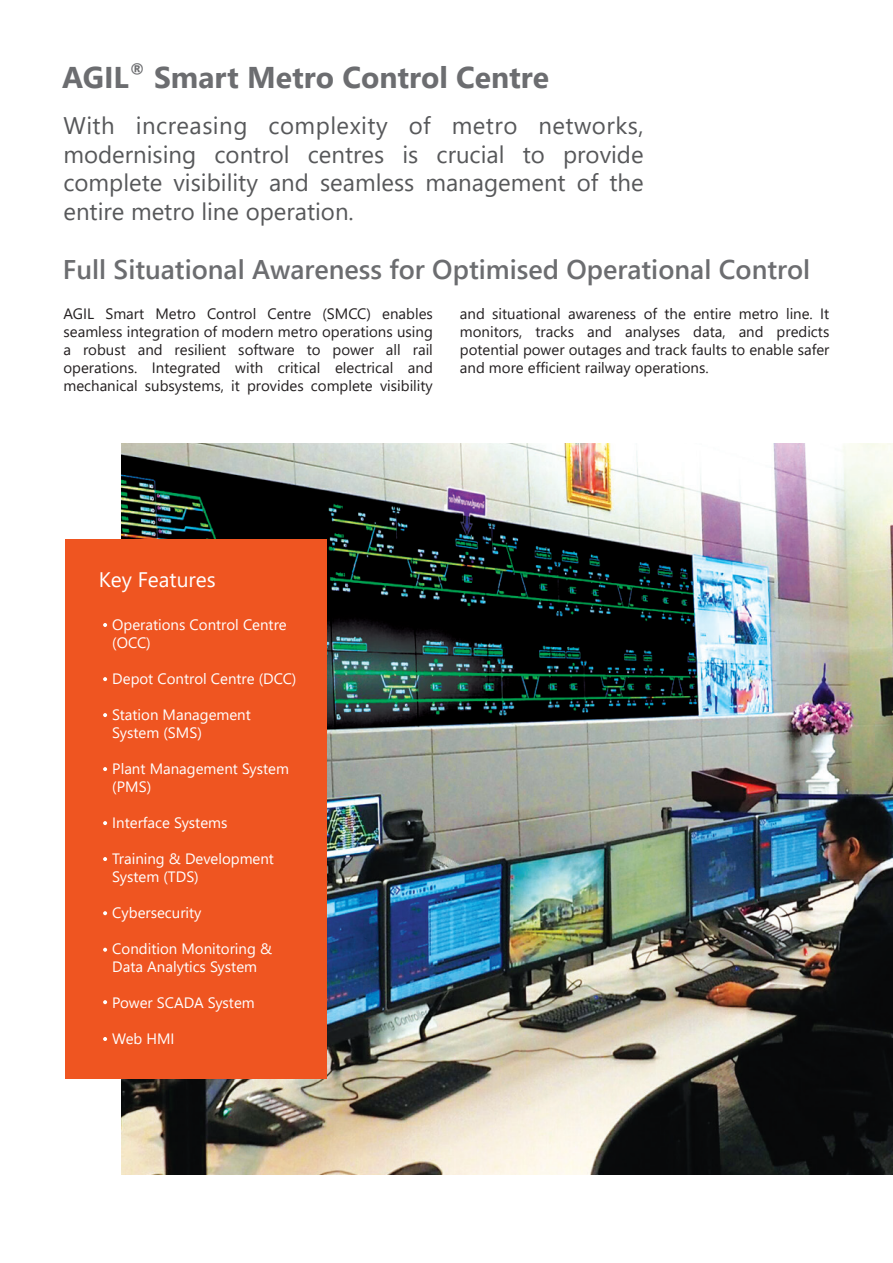
<style>
.page{position:relative;width:893px;height:1263px;background:#fff}
.page>*{position:absolute;margin:0;border:0;box-sizing:border-box;transform-origin:0 0}
.t1{font:700 30px "Segoe UI";color:#6c6d70}
.t2{font:600 27px "Segoe UI";color:#6c6d70}
.t3{font:24px/28.8px "Segoe UI";color:#57585a;text-align:justify}
.t4{font:21px "Segoe UI";color:#fff}
.t5{font:15px/18px "Segoe UI";color:#231f20;text-align:justify}
.t6{font:15px/18px "Segoe UI";color:#fff}
</style>
<div class="page">
<img style="left:121px;top:444px;width:772px;height:730px">
<div style="left:65px;top:539px;width:261px;height:540px;background:#ef5521"></div>
<svg style="left:103px;top:623px;width:4px;height:4px"></svg>
<svg style="left:103px;top:677px;width:4px;height:4px"></svg>
<svg style="left:103px;top:713px;width:4px;height:4px"></svg>
<svg style="left:103px;top:767px;width:4px;height:4px"></svg>
<svg style="left:103px;top:821px;width:4px;height:4px"></svg>
<svg style="left:103px;top:857px;width:4px;height:4px"></svg>
<svg style="left:103px;top:911px;width:4px;height:4px"></svg>
<svg style="left:103px;top:948px;width:4px;height:4px"></svg>
<svg style="left:103px;top:1000px;width:4px;height:4px"></svg>
<svg style="left:103px;top:1037px;width:4px;height:4px"></svg>
<h1 class="t1" style="left:62px;top:49px;width:488px">AGIL<sup>®</sup> Smart Metro Control Centre</h1>
<h3 class="t3" style="left:63px;top:109px;width:582px">With increasing complexity of metro networks, modernising control centres is crucial to provide complete visibility and seamless management of the entire metro line operation.</h3>
<h2 class="t2" style="left:63px;top:244px;width:749px">Full Situational Awareness for Optimised Operational Control</h2>
<p class="t5" style="left:63px;top:303px;width:371px">AGIL Smart Metro Control Centre (SMCC) enables seamless integration of modern metro operations using a robust and resilient software to power all rail operations. Integrated with critical electrical and mechanical subsystems, it provides complete visibility</p>
<p class="t5" style="left:460px;top:303px;width:371px">and situational awareness of the entire metro line. It monitors, tracks and analyses data, and predicts potential power outages and track faults to enable safer and more efficient railway operations.</p>
<h3 class="t4" style="left:99px;top:560px;width:118px">Key Features</h3>
<p class="t6" style="left:112px;top:614px;width:176px">Operations Control Centre (OCC)</p>
<p class="t6" style="left:112px;top:668px;width:186px">Depot Control Centre (DCC)</p>
<p class="t6" style="left:112px;top:704px;width:140px">Station Management<br>System (SMS)</p>
<p class="t6" style="left:112px;top:758px;width:178px">Plant Management System (PMS)</p>
<p class="t6" style="left:112px;top:812px;width:117px">Interface Systems</p>
<p class="t6" style="left:112px;top:848px;width:163px">Training &amp; Development<br>System (TDS)</p>
<p class="t6" style="left:112px;top:902px;width:91px">Cybersecurity</p>
<p class="t6" style="left:112px;top:938px;width:161px">Condition Monitoring &amp;<br>Data Analytics System</p>
<p class="t6" style="left:112px;top:992px;width:144px">Power SCADA System</p>
<p class="t6" style="left:112px;top:1028px;width:64px">Web HMI</p>
</div>
